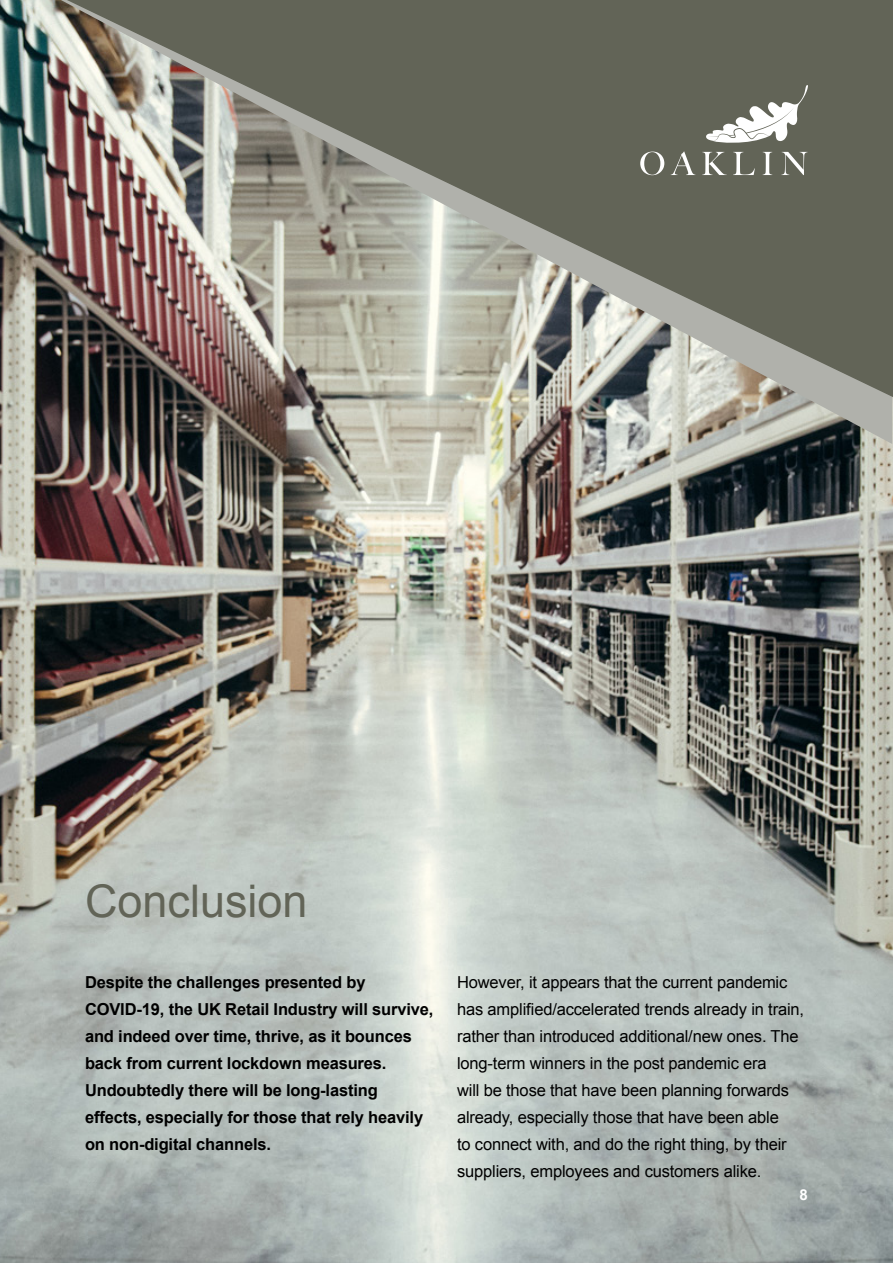
<style>
.page{position:relative;width:893px;height:1263px;background:#fff}
.page>*{position:absolute;margin:0;border:0;box-sizing:border-box;transform-origin:0 0}
.t1{font:45px "Arial";color:#626457}
.t2{font:16.5px/27px "Arial";letter-spacing:-.01em;color:#000}
.t3{font:700 16.5px/27px "Arial";letter-spacing:-.01em;color:#000}
.t4{font:700 15px "Arial";color:#fff}
</style>
<div class="page">
<img style="left:0;top:398px;width:893px;height:865px">
<img style="left:61px;top:398px;width:831px;height:46px">
<img style="left:0;top:0;width:893px;height:398px">
<svg style="left:640px;top:152px;width:24px;height:23px"></svg>
<svg style="left:671px;top:151px;width:24px;height:24px"></svg>
<svg style="left:702px;top:152px;width:25px;height:23px"></svg>
<svg style="left:733px;top:152px;width:22px;height:23px"></svg>
<svg style="left:763px;top:152px;width:9px;height:23px"></svg>
<svg style="left:781px;top:152px;width:27px;height:23px"></svg>
<svg style="left:704px;top:85px;width:104px;height:61px"></svg>
<h1 class="t1" style="left:85px;top:871px;width:224px">Conclusion</h1>
<p class="t3" style="left:85px;top:969px;width:350px">Despite the challenges presented by COVID-19, the UK Retail Industry will survive, and indeed over time, thrive, as it bounces back from current lockdown measures.<br>Undoubtedly there will be long-lasting effects, especially for those that rely heavily on non-digital channels.</p>
<p class="t2" style="left:457px;top:969px;width:348px">However, it appears that the current pandemic has amplified/accelerated trends already in train, rather than introduced additional/new ones. The long-term winners in the post pandemic era<br>will be those that have been planning forwards already, especially those that have been able<br>to connect with, and do the right thing, by their suppliers, employees and customers alike.</p>
<p class="t4" style="left:800px;top:1184px;width:10px">8</p>
</div>
